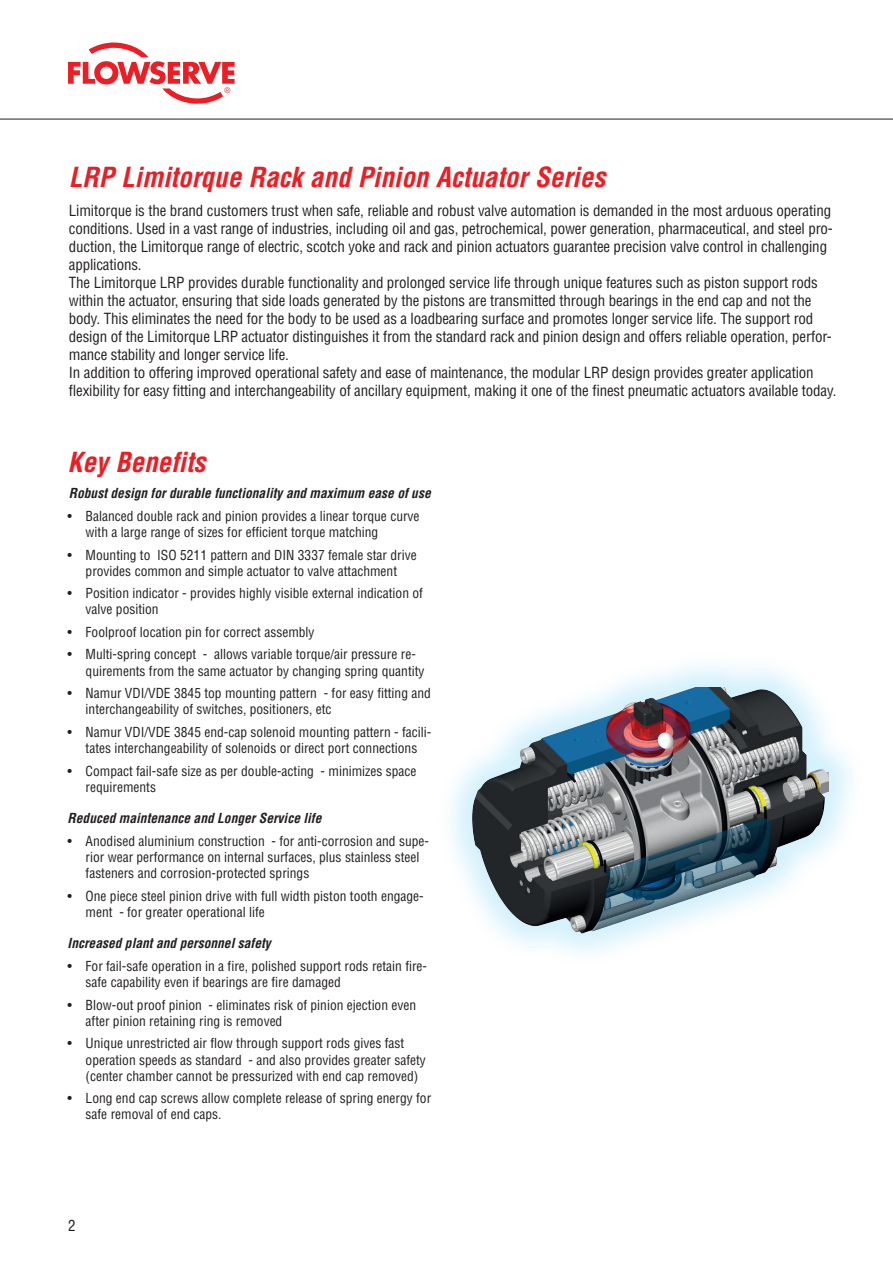
<style>
.page{position:relative;width:893px;height:1263px;background:#fff}
.page>*{position:absolute;margin:0;border:0;box-sizing:border-box;transform-origin:0 0}
.t1{font:italic 700 condensed 27px "Helvetica LT Std";color:#ee1d23}
.t2{font:condensed 15px/18px "Helvetica LT Std";letter-spacing:-.01em;color:#231f20}
.t3{font:condensed 13.5px/16.2px "Helvetica LT Std";color:#231f20}
.t4{font:italic 700 condensed 13.5px "Helvetica LT Std";color:#231f20}
.t5{font:condensed 7.5px "Helvetica";color:#ee1d23}
</style>
<div class="page">
<hr style="left:0;top:119px;width:893px;height:1px;background:#231f20">
<svg style="left:68px;top:43px;width:167px;height:61px"></svg>
<div style="left:436px;top:650px;width:430px;height:319px;background:#6bcff6;opacity:.3"></div>
<img style="left:446px;top:688px;width:383px;height:272px">
<p class="t5" style="left:224px;top:86px;width:7px">®</p>
<h1 class="t1" style="left:69px;top:160px;width:538px">LRP Limitorque Rack and Pinion Actuator Series</h1>
<p class="t2" style="left:69px;top:201px;width:769px">Limitorque is the brand customers trust when safe, reliable and robust valve automation is demanded in the most arduous operating conditions. Used in a vast range of industries, including oil and gas, petrochemical, power generation, pharmaceutical, and steel pro&shy;duction, the Limitorque range of electric, scotch yoke and rack and pinion actuators guarantee precision valve control in challenging applications.<br>The Limitorque LRP provides durable functionality and prolonged service life through unique features such as piston support rods within the actuator, ensuring that side loads generated by the pistons are transmitted through bearings in the end cap and not the body. This eliminates the need for the body to be used as a loadbearing surface and promotes longer service life. The support rod design of the Limitorque LRP actuator distinguishes it from the standard rack and pinion design and offers reliable operation, perfor&shy;mance stability and longer service life.<br>In addition to offering improved operational safety and ease of maintenance, the modular LRP design provides greater application flexibility for easy fitting and interchangeability of ancillary equipment, making it one of the finest pneumatic actuators available today.</p>
<h1 class="t1" style="left:68px;top:445px;width:139px">Key Benefits</h1>
<p class="t3" style="left:86px;top:508px;width:335px;text-indent:-18px">• Balanced double rack and pinion provides a linear torque curve with a large range of sizes for efficient torque matching</p>
<p class="t3" style="left:68px;top:546px;width:351px;text-align:center">• Mounting to ISO 5211 pattern and DIN 3337 female star drive provides common and simple actuator to valve attachment</p>
<p class="t3" style="left:86px;top:585px;width:339px;text-indent:-18px">• Position indicator - provides highly visible external indication of valve position</p>
<p class="t3" style="left:68px;top:624px;width:249px">• Foolproof location pin for correct assembly</p>
<p class="t3" style="left:86px;top:646px;width:340px;text-indent:-18px">• Multi-spring concept - allows variable torque/air pressure re&shy;quirements from the same actuator by changing spring quantity</p>
<p class="t3" style="left:86px;top:685px;width:347px;text-indent:-18px">• Namur VDI/VDE 3845 top mounting pattern - for easy fitting and interchangeability of switches, positioners, etc</p>
<p class="t3" style="left:68px;top:724px;width:365px;text-align:center">• Namur VDI/VDE 3845 end-cap solenoid mounting pattern - facili&shy;tates interchangeability of solenoids or direct port connections</p>
<p class="t3" style="left:86px;top:762px;width:332px;text-indent:-18px">• Compact fail-safe size as per double-acting - minimizes space requirements</p>
<p class="t4" style="left:68px;top:810px;width:255px">Reduced maintenance and Longer Service life</p>
<p class="t3" style="left:86px;top:833px;width:345px;text-indent:-18px">• Anodised aluminium construction - for anti-corrosion and supe&shy;rior wear performance on internal surfaces, plus stainless steel fasteners and corrosion-protected springs</p>
<p class="t3" style="left:86px;top:887px;width:340px;text-indent:-18px">• One piece steel pinion drive with full width piston tooth engage&shy;ment - for greater operational life</p>
<p class="t4" style="left:68px;top:935px;width:205px">Increased plant and personnel safety</p>
<p class="t3" style="left:86px;top:958px;width:343px;text-indent:-18px">• For fail-safe operation in a fire, polished support rods retain fire&shy;safe capability even if bearings are fire damaged</p>
<p class="t3" style="left:86px;top:996px;width:332px;text-indent:-18px">• Blow-out proof pinion - eliminates risk of pinion ejection even after pinion retaining ring is removed</p>
<p class="t3" style="left:86px;top:1035px;width:342px;text-indent:-18px">• Unique unrestricted air flow through support rods gives fast operation speeds as standard - and also provides greater safety (center chamber cannot be pressurized with end cap removed)</p>
<p class="t3" style="left:86px;top:1090px;width:347px;text-indent:-18px">• Long end cap screws allow complete release of spring energy for safe removal of end caps.</p>
<p class="t4" style="left:69px;top:485px;width:363px">Robust design for durable functionality and maximum ease of use</p>
<p class="t2" style="left:68px;top:1217px;width:9px">2</p>
</div>
